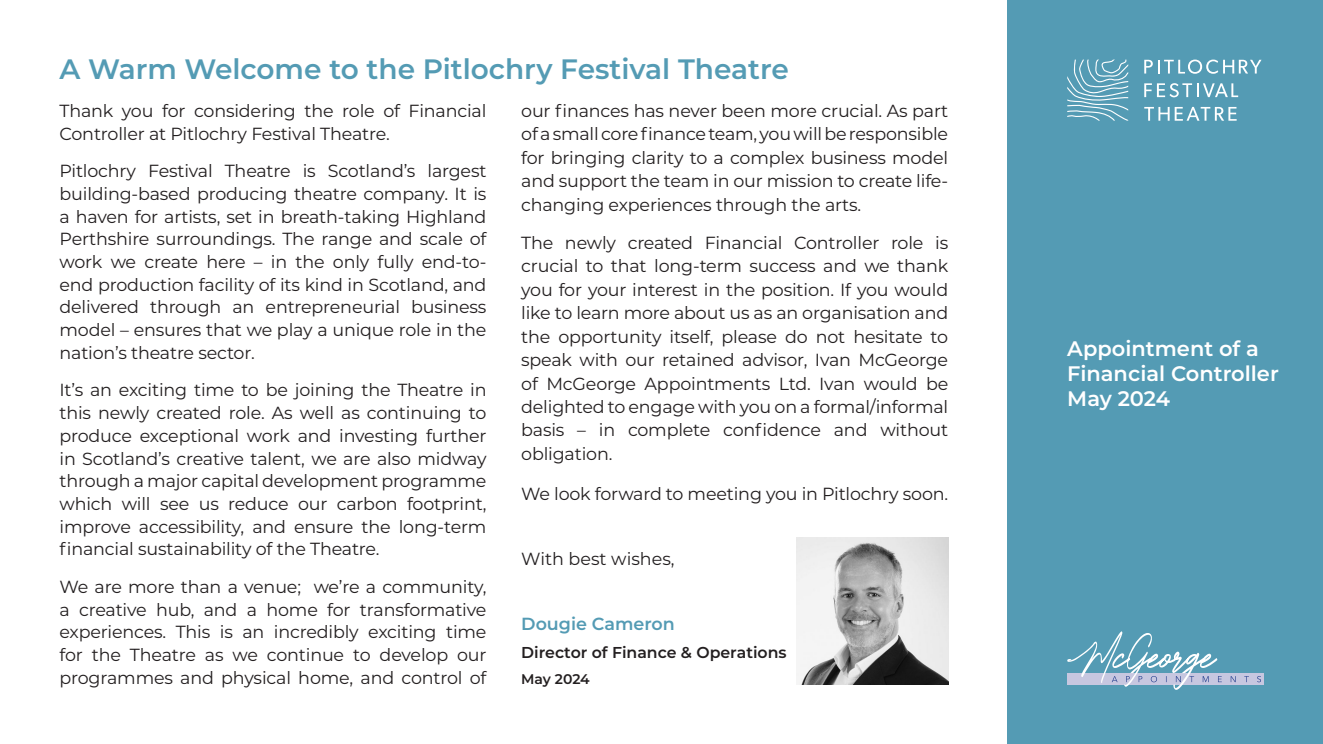
<style>
.page{position:relative;width:1323px;height:744px;background:#fff}
.page>*{position:absolute;margin:0;border:0;box-sizing:border-box;transform-origin:0 0}
.t1{font:600 28px "Montserrat";color:#549bb4}
.t2{font:600 21px/25.2px "Montserrat";color:#fff}
.t3{font:17.5px/22.8px "Montserrat";letter-spacing:-.01em;color:#231f20;text-align:justify}
.t4{font:600 17.5px "Montserrat";color:#549bb4}
.t5{font:600 15.75px "Montserrat";color:#231f20}
.t6{font:600 14px "Montserrat";letter-spacing:-.005em;color:#231f20}
</style>
<div class="page">
<div style="left:1008px;top:0;width:315px;height:743px;background:#549bb4"></div>
<svg style="left:1144px;top:60px;width:118px;height:14px"></svg>
<svg style="left:1144px;top:83px;width:94px;height:14px"></svg>
<svg style="left:1144px;top:107px;width:93px;height:14px"></svg>
<svg style="left:1067px;top:60px;width:61px;height:61px"></svg>
<svg style="left:1067px;top:631px;width:194px;height:59px"></svg>
<img style="left:797px;top:537px;width:151px;height:147px">
<p class="t1" style="left:60px;top:49px;width:731px">A Warm Welcome to the Pitlochry Festival Theatre</p>
<p class="t3" style="left:60px;top:99px;width:428px">Thank you for considering the role of Financial<br>Controller at Pitlochry Festival Theatre.</p>
<p class="t3" style="left:60px;top:159px;width:428px">Pitlochry Festival Theatre is Scotland’s largest building-based producing theatre company. It is a haven for artists, set in breath-taking Highland Perthshire surroundings. The range and scale of work we create here – in the only fully end-to&shy;end production facility of its kind in Scotland, and delivered through an entrepreneurial business model – ensures that we play a unique role in the nation’s theatre sector.</p>
<p class="t3" style="left:60px;top:378px;width:429px">It’s an exciting time to be joining the Theatre in this newly created role. As well as continuing to produce exceptional work and investing further in Scotland’s creative talent, we are also midway through a major capital development programme which will see us reduce our carbon footprint, improve accessibility, and ensure the long-term financial sustainability of the Theatre.</p>
<p class="t3" style="left:60px;top:574px;width:429px">We are more than a venue; we’re a community, a creative hub, and a home for transformative experiences. This is an incredibly exciting time for the Theatre as we continue to develop our programmes and physical home, and control of</p>
<p class="t3" style="left:521px;top:98px;width:429px;line-height:23.4px">our finances has never been more crucial. As part of a small core finance team, you will be responsible for bringing clarity to a complex business model and support the team in our mission to create life&shy;changing experiences through the arts.</p>
<p class="t3" style="left:521px;top:230px;width:429px;line-height:23.4px">The newly created Financial Controller role is crucial to that long-term success and we thank you for your interest in the position. If you would like to learn more about us as an organisation and the opportunity itself, please do not hesitate to speak with our retained advisor, Ivan McGeorge of McGeorge Appointments Ltd. Ivan would be delighted to engage with you on a formal/informal basis – in complete confidence and without obligation.</p>
<p class="t3" style="left:521px;top:481px;width:428px">We look forward to meeting you in Pitlochry soon.</p>
<p class="t3" style="left:521px;top:547px;width:155px">With best wishes,</p>
<p class="t4" style="left:521px;top:611px;width:155px">Dougie Cameron</p>
<p class="t5" style="left:521px;top:641px;width:267px">Director of Finance &amp; Operations</p>
<p class="t6" style="left:521px;top:669px;width:70px">May 2024</p>
<p class="t2" style="left:1067px;top:335px;width:213px">Appointment of a<br>Financial Controller</p>
<p class="t2" style="left:1067px;top:385px;width:104px">May 2024</p>
</div>
